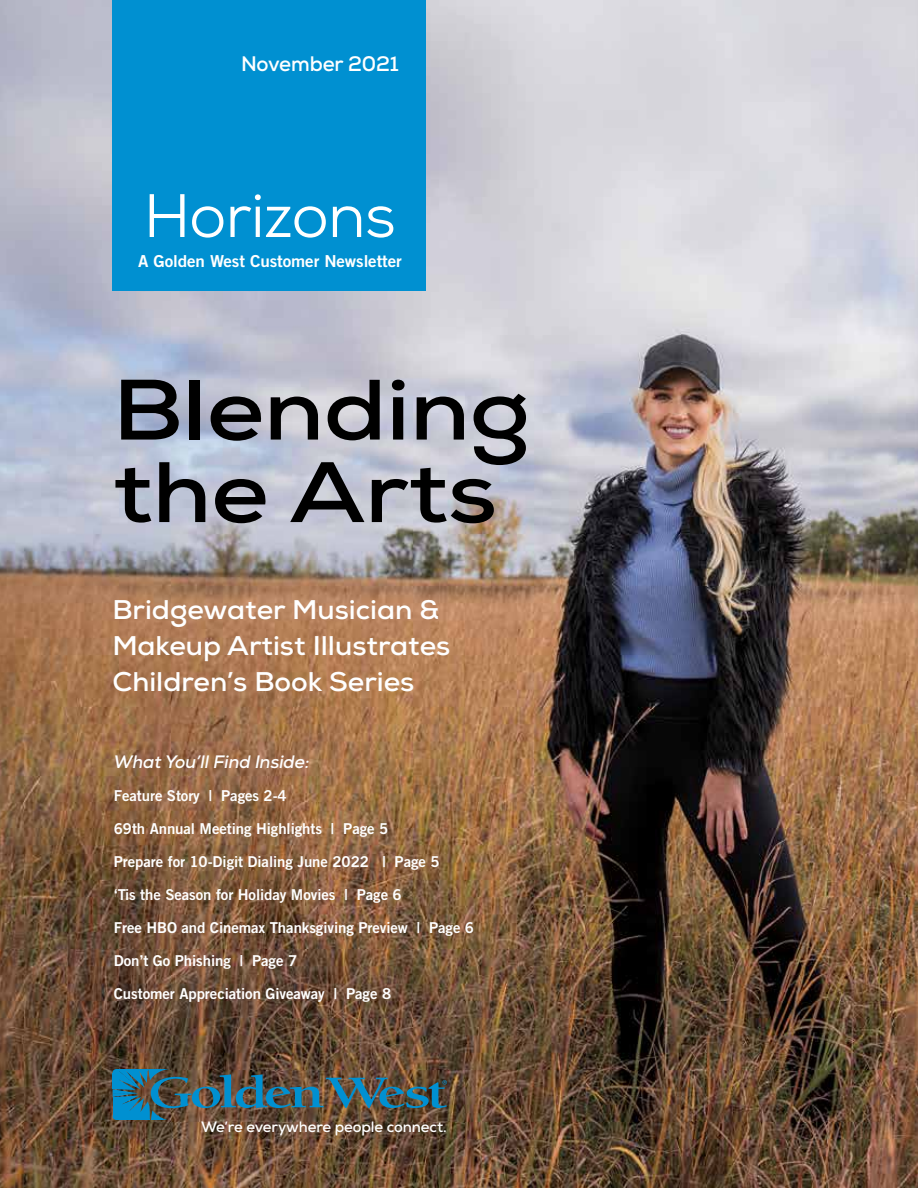
<style>
.page{position:relative;width:918px;height:1188px;background:#fff}
.page>*{position:absolute;margin:0;border:0;box-sizing:border-box;transform-origin:0 0}
.t1{font:700 85.5px/82.5px "Nexa";letter-spacing:-.005em;color:#000;scale:1.16 1}
.t2{font:61.2px "Nexa";letter-spacing:-.01em;color:#fff}
.t3{font:700 27px/36px "Nexa";color:#fff;scale:1.05 1}
.t4{font:700 21px "Nexa";letter-spacing:-.005em;color:#fff}
.t5{font:italic 700 18px "Nexa";letter-spacing:-.005em;color:#fff}
.t6{font:16.5px "Trade Gothic LT Pro Bd 2";letter-spacing:-.005em;color:#fff}
.t7{font:15px "Trade Gothic LT Pro Bd 2";letter-spacing:-.005em;color:#fff}
.t8{font:700 15px "Nexa";letter-spacing:-.01em;color:#fff}
</style>
<div class="page">
<img style="left:0;top:0;width:918px;height:1188px">
<img style="left:113px;top:1069px;width:334px;height:52px">
<div style="left:113px;top:0;width:313px;height:291px;background:#0090d1"></div>
<h3 class="t4" style="left:241px;top:50px;width:159px">November 2021</h3>
<h2 class="t2" style="left:144px;top:177px;width:254px">Horizons</h2>
<p class="t6" style="left:138px;top:251px;width:265px">A Golden West Customer Newsletter</p>
<h1 class="t1" style="left:112px;top:369px;width:362px">Blending the Arts</h1>
<h3 class="t3" style="left:112px;top:592px;width:323px">Bridgewater Musician &amp;<br>Makeup Artist Illustrates<br>Children’s Book Series</h3>
<p class="t5" style="left:114px;top:750px;width:197px">What You’ll Find Inside:</p>
<p class="t7" style="left:114px;top:786px;width:174px">Feature Story | Pages 2-4</p>
<p class="t7" style="left:114px;top:819px;width:276px">69th Annual Meeting Highlights | Page 5</p>
<p class="t7" style="left:114px;top:852px;width:327px">Prepare for 10-Digit Dialing June 2022 | Page 5</p>
<p class="t7" style="left:114px;top:885px;width:289px">‘Tis the Season for Holiday Movies | Page 6</p>
<p class="t7" style="left:114px;top:918px;width:362px">Free HBO and Cinemax Thanksgiving Preview | Page 6</p>
<p class="t7" style="left:114px;top:951px;width:185px">Don’t Go Phishing | Page 7</p>
<p class="t7" style="left:114px;top:984px;width:279px">Customer Appreciation Giveaway | Page 8</p>
<p class="t8" style="left:201px;top:1117px;width:247px">We’re everywhere people connect.</p>
</div>
